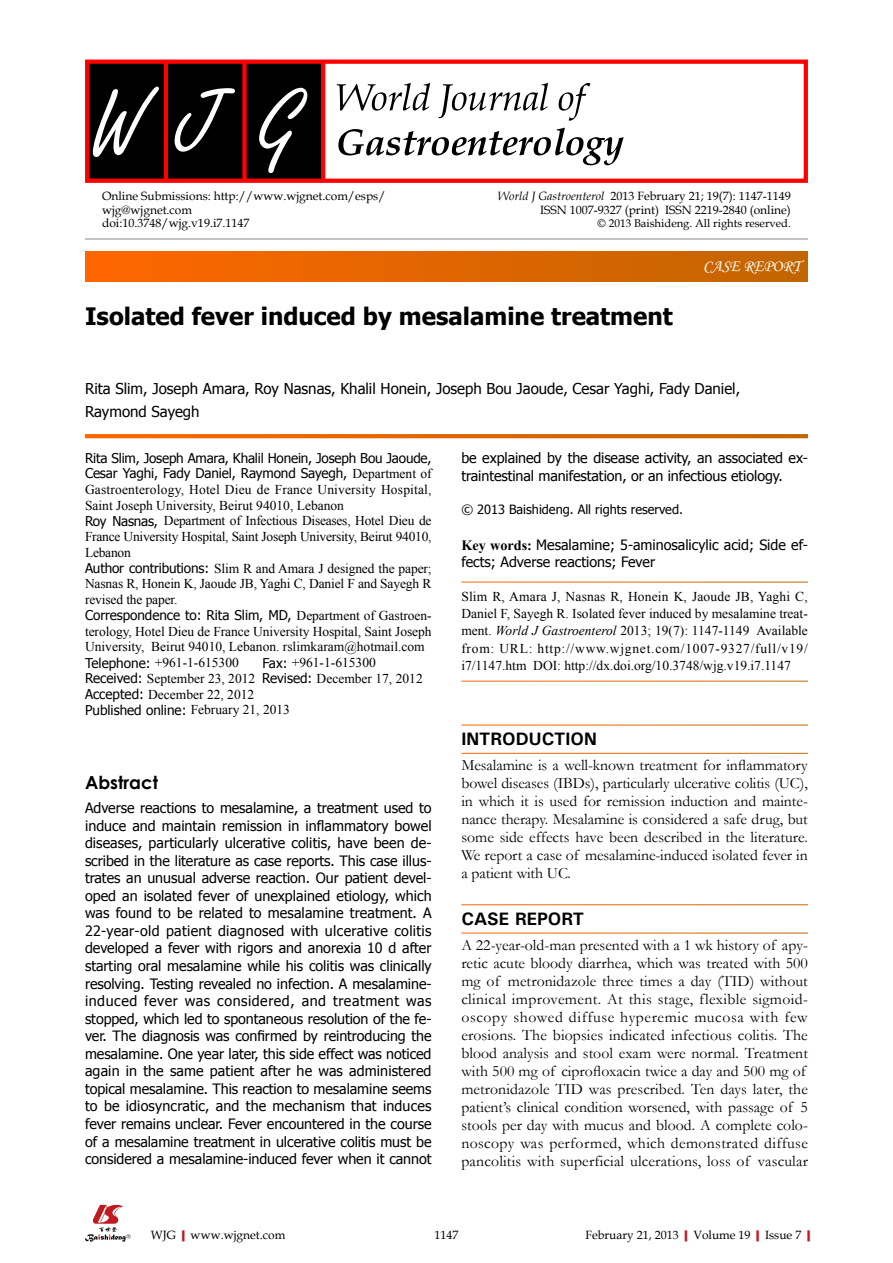
<style>
.page{position:relative;width:893px;height:1263px;background:#fff}
.page>*{position:absolute;margin:0;border:0;box-sizing:border-box;transform-origin:0 0}
.t1{font:700 24px "Tahoma";color:#000}
.t2{font:700 18px "Univers";color:#000}
.t3{font:700 18px "Century Gothic";color:#000}
.t4{font:16.5px "Monotype Corsiva";color:#fff}
.t5{font:15.75px/18px "Garamond";letter-spacing:.005em;color:#000;text-align:justify}
.t6{font:15px/22.5px "Tahoma";color:#000}
.t7{font:14.25px/17.5px "Tahoma";letter-spacing:-.005em;color:#000}
.t8{font:13.5px/15.8px "Times New Roman";color:#000}
.t9{font:13.5px/15.8px "Tahoma";letter-spacing:-.01em;color:#000}
.t10{font:12.75px "Tahoma";color:#000}
.t11{font:12px/13.5px "Book Antiqua";color:#000;text-align:right}
.t12{font:11.25px "Book Antiqua";color:#000}
.s1{font-style:italic}
.s2{font-family:"Times New Roman"}
.s3{font-family:"Tahoma"}
.s4{font-family:"Times New Roman";font-weight:700}
.s5{font-weight:700;color:#c01920}
</style>
<div class="page">
<div style="left:85px;top:252px;width:723px;height:29px;background:linear-gradient(to right,#f60,#c16500)"></div>
<hr style="left:85px;top:239px;width:723px;height:1px;background:#898989">
<div style="left:87px;top:61px;width:236px;height:121px;background:#000"></div>
<hr style="left:164px;top:61px;width:4px;height:121px;background:#f00">
<div style="left:242px;top:61px;width:5px;height:121px;background:#f00"></div>
<hr style="left:321px;top:61px;width:4px;height:121px;background:#f00">
<div style="left:85px;top:60px;width:723px;height:123px;border:4px solid #f00"></div>
<svg style="left:259px;top:88px;width:48px;height:85px"></svg>
<svg style="left:175px;top:88px;width:60px;height:64px"></svg>
<svg style="left:93px;top:87px;width:66px;height:70px"></svg>
<svg style="left:337px;top:83px;width:253px;height:38px"></svg>
<svg style="left:338px;top:128px;width:286px;height:37px"></svg>
<svg style="left:85px;top:434px;width:723px;height:4px"></svg>
<svg style="left:85px;top:1205px;width:46px;height:37px"></svg>
<p class="t11" style="left:102px;top:189px;width:285px;text-align:left">Online Submissions: http://www.wjgnet.com/esps/ wjg@wjgnet.com<br>doi:10.3748/wjg.v19.i7.1147</p>
<p class="t11" style="left:498px;top:189px;width:295px"><span class="s1">World J Gastroenterol</span> 2013 February 21; 19(7): 1147-1149<br>ISSN 1007-9327 (print) ISSN 2219-2840 (online)</p>
<p class="t12" style="left:598px;top:215px;width:195px">© 2013 Baishideng. All rights reserved.</p>
<p class="t4" style="left:703px;top:256px;width:99px">CASE REPORT</p>
<h1 class="t1" style="left:85px;top:299px;width:589px">Isolated fever induced by mesalamine treatment</h1>
<p class="t6" style="left:85px;top:377px;width:657px">Rita Slim, Joseph Amara, Roy Nasnas, Khalil Honein, Joseph Bou Jaoude, Cesar Yaghi, Fady Daniel,<br>Raymond Sayegh</p>
<p class="t9" style="left:85px;top:449px;width:348px">Rita Slim, Joseph Amara, Khalil Honein, Joseph Bou Jaoude,<br>Cesar Yaghi, Fady Daniel, Raymond Sayegh, <span class="s2">Department of</span></p>
<p class="t8" style="left:85px;top:481px;width:348px">Gastroenterology, Hotel Dieu de France University Hospital, Saint Joseph University, Beirut 94010, Lebanon<br><span class="s3">Roy Nasnas,</span> Department of Infectious Diseases, Hotel Dieu de France University Hospital, Saint Joseph University, Beirut 94010, Lebanon<br><span class="s3">Author contributions:</span> Slim R and Amara J designed the paper; Nasnas R, Honein K, Jaoude JB, Yaghi C, Daniel F and Sayegh R revised the paper.</p>
<p class="t9" style="left:85px;top:607px;width:348px">Correspondence to: Rita Slim, MD, <span class="s2">Department of Gastroen-</span></p>
<p class="t8" style="left:85px;top:623px;width:348px">terology, Hotel Dieu de France University Hospital, Saint Joseph<br>University, Beirut 94010, Lebanon. rslimkaram@hotmail.com<br><span class="s3">Telephone:</span> +961-1-615300</p>
<p class="t8" style="left:85px;top:654px;width:339px;text-indent:177px"><span class="s3">Fax:</span> +961-1-615300<br><span class="s3">Received:</span> September 23, 2012 <span class="s3">Revised:</span> December 17, 2012<br><span class="s3">Accepted:</span> December 22, 2012</p>
<p class="t9" style="left:85px;top:701px;width:206px">Published online: <span class="s2">February 21, 2013</span></p>
<p class="t3" style="left:85px;top:769px;width:75px">Abstract</p>
<p class="t7" style="left:85px;top:798px;width:348px;text-align:justify">Adverse reactions to mesalamine, a treatment used to induce and maintain remission in inflammatory bowel diseases, particularly ulcerative colitis, have been de&shy;scribed in the literature as case reports. This case illus&shy;trates an unusual adverse reaction. Our patient devel&shy;oped an isolated fever of unexplained etiology, which was found to be related to mesalamine treatment. A 22-year-old patient diagnosed with ulcerative colitis developed a fever with rigors and anorexia 10 d after starting oral mesalamine while his colitis was clinically resolving. Testing revealed no infection. A mesalamine&shy;induced fever was considered, and treatment was stopped, which led to spontaneous resolution of the fe&shy;ver. The diagnosis was confirmed by reintroducing the mesalamine. One year later, this side effect was noticed again in the same patient after he was administered topical mesalamine. This reaction to mesalamine seems to be idiosyncratic, and the mechanism that induces fever remains unclear. Fever encountered in the course of a mesalamine treatment in ulcerative colitis must be considered a mesalamine-induced fever when it cannot</p>
<p class="t7" style="left:461px;top:449px;width:348px">be explained by the disease activity, an associated ex&shy;traintestinal manifestation, or an infectious etiology.</p>
<p class="t10" style="left:461px;top:501px;width:223px">© 2013 Baishideng. All rights reserved.</p>
<p class="t7" style="left:461px;top:536px;width:348px"><span class="s4">Key words:</span> Mesalamine; 5-aminosalicylic acid; Side ef&shy;fects; Adverse reactions; Fever</p>
<p class="t8" style="left:461px;top:587px;width:348px;line-height:17.2px;text-align:justify">Slim R, Amara J, Nasnas R, Honein K, Jaoude JB, Yaghi C, Daniel F, Sayegh R. Isolated fever induced by mesalamine treat&shy;ment. <span class="s1">World J Gastroenterol</span> 2013; 19(7): 1147-1149 Available from: URL: http://www.wjgnet.com/1007-9327/full/v19/ i7/1147.htm DOI: http://dx.doi.org/10.3748/wjg.v19.i7.1147</p>
<p class="t2" style="left:461px;top:727px;width:137px">INTRODUCTION</p>
<p class="t5" style="left:461px;top:755px;width:348px">Mesalamine is a well-known treatment for inflammatory bowel diseases (IBDs), particularly ulcerative colitis (UC), in which it is used for remission induction and mainte&shy;nance therapy. Mesalamine is considered a safe drug, but some side effects have been described in the literature.<br>We report a case of mesalamine-induced isolated fever in a patient with UC.</p>
<p class="t2" style="left:461px;top:907px;width:124px">CASE REPORT</p>
<p class="t5" style="left:461px;top:935px;width:348px;text-align:left">A 22-year-old-man presented with a 1 wk history of apy&shy;retic acute bloody diarrhea, which was treated with 500 mg of metronidazole three times a day (TID) without clinical improvement. At this stage, flexible sigmoid&shy;oscopy showed diffuse hyperemic mucosa with few erosions. The biopsies indicated infectious colitis. The blood analysis and stool exam were normal. Treatment with 500 mg of ciprofloxacin twice a day and 500 mg of metronidazole TID was prescribed. Ten days later, the patient’s clinical condition worsened, with passage of 5 stools per day with mucus and blood. A complete colo&shy;noscopy was performed, which demonstrated diffuse pancolitis with superficial ulcerations, loss of vascular</p>
<p class="t11" style="left:151px;top:1227px;width:136px">WJG<span class="s5">|</span>www.wjgnet.com</p>
<p class="t11" style="left:434px;top:1227px;width:25px">1147</p>
<p class="t11" style="left:585px;top:1227px;width:232px">February 21, 2013<span class="s5">|</span>Volume 19<span class="s5">|</span>Issue 7<span class="s5">|</span></p>
</div>
